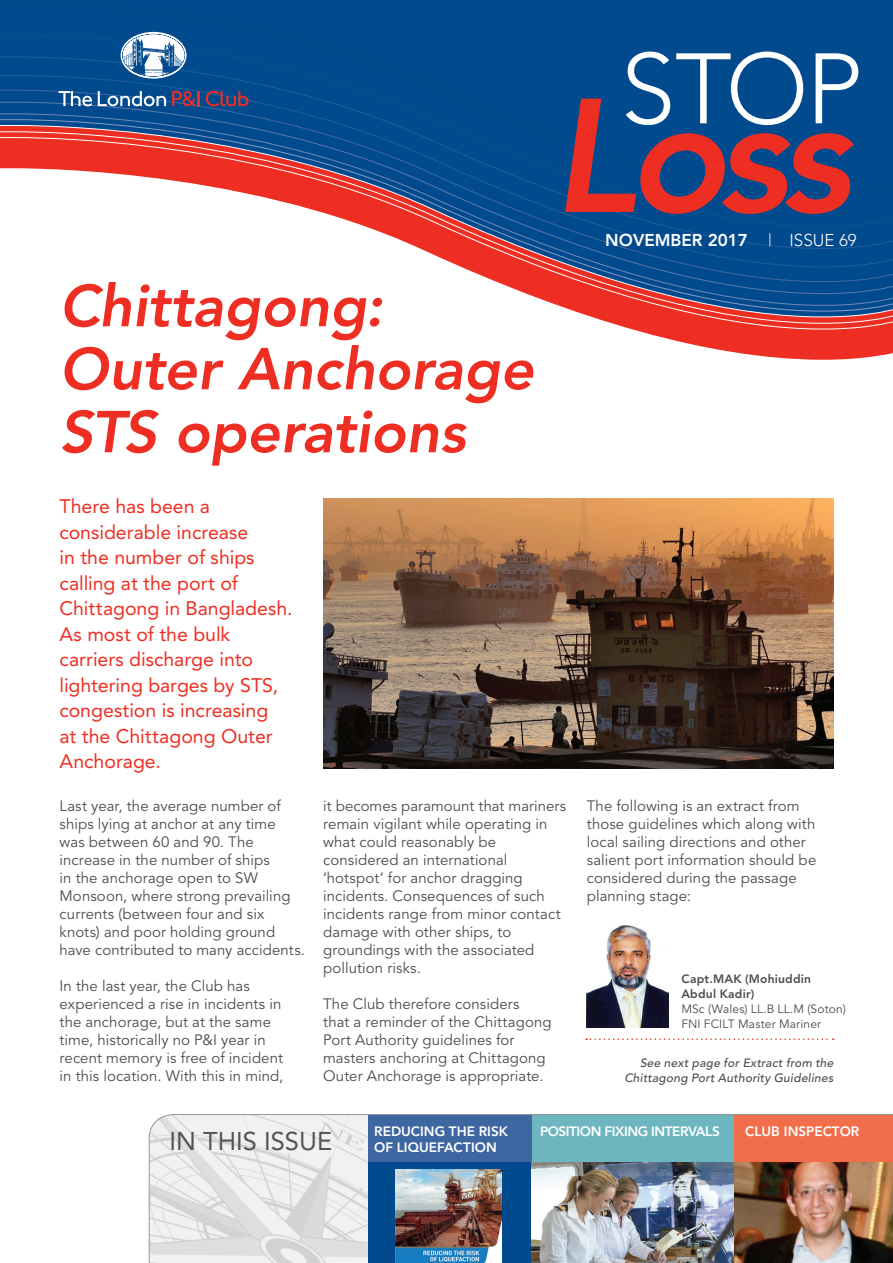
<style>
.page{position:relative;width:893px;height:1263px;background:#fff}
.page>*{position:absolute;margin:0;border:0;box-sizing:border-box;transform-origin:0 0}
.t1{font:italic 800 160.05px "Avenir";color:#ee2e22}
.t2{font:300 98.85px "Avenir";color:#fff}
.t3{font:italic 800 58.5px/63px "Avenir";color:#ee2e22}
.t4{font:25.5px "Avenir";color:#535355}
.t5{font:19.5px/25.5px "Avenir";color:#ee2e22}
.t6{font:800 16.95px "Avenir";color:#fff}
.t7{font:15px/18px "Avenir";letter-spacing:.005em;color:#4b4c4d}
.t8{font:800 13.5px/16.5px "Avenir";color:#fff}
.t9{font:800 13.5px "Avenir";letter-spacing:-.03em;color:#fff}
.t10{font:italic 500 12px/15px "Avenir";letter-spacing:.02em;color:#4b4c4d;text-align:right}
.t11{font:12px/15px "Avenir";letter-spacing:.01em;color:#4b4c4d}
.t12{font:800 12px/15px "Avenir";letter-spacing:.02em;color:#4b4c4d}
.s1{font-weight:300}
</style>
<div class="page">
<svg style="left:635px;top:330px;width:258px;height:27px"></svg>
<svg style="left:515px;top:289px;width:378px;height:41px"></svg>
<svg style="left:439px;top:257px;width:454px;height:32px;background:#575780"></svg>
<svg style="left:0;top:0;width:893px;height:257px;background:#375f92"></svg>
<img style="left:323px;top:498px;width:510px;height:270px">
<svg style="left:586px;top:1038px;width:248px;height:2px"></svg>
<img style="left:148px;top:1114px;width:745px;height:149px">
<svg style="left:121px;top:32px;width:66px;height:47px"></svg>
<svg style="left:59px;top:91px;width:33px;height:15px"></svg>
<svg style="left:98px;top:91px;width:68px;height:15px"></svg>
<svg style="left:172px;top:91px;width:28px;height:15px"></svg>
<svg style="left:206px;top:91px;width:42px;height:15px"></svg>
<img style="left:587px;top:925px;width:82px;height:103px">
<img style="left:396px;top:1170px;width:106px;height:93px">
<h3 class="t3" style="left:60px;top:274px;width:476px">Chittagong:<br>Outer Anchorage<br>STS operations</h3>
<h2 class="t2" style="left:620px;top:31px;width:244px">STOP</h2>
<h1 class="t1" style="left:553px;top:62px;width:300px">Loss</h1>
<p class="t6" style="left:605px;top:230px;width:253px">NOVEMBER 2017 <span class="s1">| ISSUE 69</span></p>
<p class="t5" style="left:60px;top:494px;width:235px">There has been a considerable increase<br>in the number of ships calling at the port of<br>Chittagong in Bangladesh.<br>As most of the bulk carriers discharge into lightering barges by STS, congestion is increasing<br>at the Chittagong Outer<br>Anchorage.</p>
<p class="t7" style="left:60px;top:797px;width:247px">Last year, the average number of ships lying at anchor at any time<br>was between 60 and 90. The increase in the number of ships<br>in the anchorage open to SW<br>Monsoon, where strong prevailing currents (between four and six knots) and poor holding ground have contributed to many accidents.</p>
<p class="t7" style="left:60px;top:977px;width:225px">In the last year, the Club has experienced a rise in incidents in the anchorage, but at the same time, historically no P&amp;I year in recent memory is free of incident in this location. With this in mind,</p>
<p class="t7" style="left:323px;top:797px;width:244px">it becomes paramount that mariners remain vigilant while operating in what could reasonably be considered an international ‘hotspot’ for anchor dragging incidents. Consequences of such incidents range from minor contact damage with other ships, to groundings with the associated pollution risks.</p>
<p class="t7" style="left:323px;top:995px;width:230px">The Club therefore considers<br>that a reminder of the Chittagong<br>Port Authority guidelines for masters anchoring at Chittagong<br>Outer Anchorage is appropriate.</p>
<p class="t7" style="left:587px;top:797px;width:231px">The following is an extract from those guidelines which along with local sailing directions and other salient port information should be considered during the passage planning stage:</p>
<p class="t12" style="left:681px;top:971px;width:131px">Capt.MAK (Mohiuddin<br>Abdul Kadir)</p>
<p class="t11" style="left:681px;top:1001px;width:166px">MSc (Wales) LL.B LL.M (Soton)<br>FNI FCILT Master Mariner</p>
<p class="t10" style="left:624px;top:1055px;width:210px">See next page for Extract from the<br>Chittagong Port Authority Guidelines</p>
<h3 class="t4" style="left:170px;top:1126px;width:164px">IN THIS ISSUE</h3>
<p class="t8" style="left:374px;top:1123px;width:135px">REDUCING THE RISK<br>OF LIQUEFACTION</p>
<p class="t9" style="left:540px;top:1123px;width:181px">POSITION FIXING INTERVALS</p>
<p class="t8" style="left:745px;top:1123px;width:116px">CLUB INSPECTOR</p>
</div>
